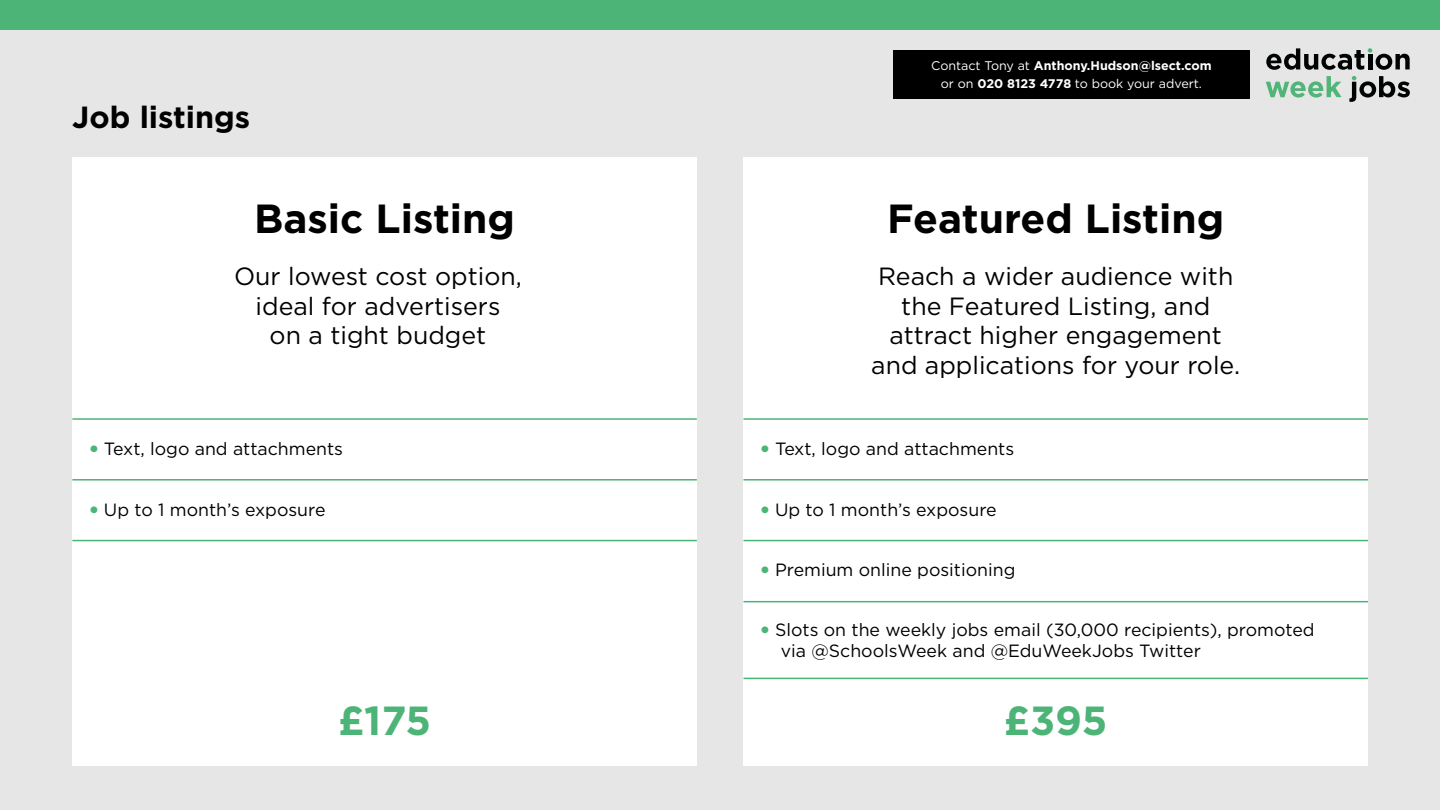
<style>
.page{position:relative;width:1440px;height:810px;background:#e6e6e6}
.page>*{position:absolute;margin:0;border:0;box-sizing:border-box;transform-origin:0 0}
.t1{font:700 40.65px "Gotham HTF";color:#000}
.t2{font:700 40.65px "Gotham HTF";letter-spacing:-.005em;color:#4db478}
.t3{font:700 30.6px "Gotham HTF";color:#000}
.t4{font:24.9px/29.9px "Gotham HTF";color:#000;text-align:center}
.t5{font:17.7px/21.3px "Gotham HTF";color:#000}
.t6{font:700 12.52px/18.1px "Gotham HTF";color:#fff;text-align:center}
.s1{font-weight:400}
.s2{font-family:"Museo Sans 700";color:#4db478}
</style>
<div class="page">
<svg style="left:1266px;top:48px;width:144px;height:22px"></svg>
<svg style="left:1266px;top:76px;width:76px;height:22px"></svg>
<svg style="left:1349px;top:76px;width:61px;height:26px"></svg>
<div style="left:0;top:0;width:1440px;height:30px;background:#4db478"></div>
<div style="left:893px;top:50px;width:357px;height:49px;background:#000"></div>
<div style="left:72px;top:158px;width:625px;height:608px;background:#fff"></div>
<div style="left:743px;top:158px;width:625px;height:608px;background:#fff"></div>
<hr style="left:72px;top:418px;width:625px;height:2px;background:#4db478">
<hr style="left:72px;top:479px;width:625px;height:2px;background:#4db478">
<hr style="left:72px;top:540px;width:625px;height:1px;background:#4db478">
<hr style="left:743px;top:418px;width:625px;height:2px;background:#4db478">
<hr style="left:743px;top:479px;width:625px;height:2px;background:#4db478">
<hr style="left:743px;top:540px;width:625px;height:1px;background:#4db478">
<hr style="left:743px;top:601px;width:625px;height:1px;background:#4db478">
<hr style="left:743px;top:678px;width:625px;height:1px;background:#4db478">
<h2 class="t3" style="left:72px;top:99px;width:179px">Job listings</h2>
<h1 class="t1" style="left:254px;top:196px;width:262px">Basic Listing</h1>
<p class="t6" style="left:931px;top:56px;width:282px"><span class="s1">Contact Tony at</span> Anthony.Hudson@lsect.com <span class="s1">or on</span> 020 8123 4778 <span class="s1">to book your advert.</span></p>
<h1 class="t1" style="left:887px;top:196px;width:339px">Featured Listing</h1>
<h3 class="t4" style="left:234px;top:261px;width:289px">Our lowest cost option, ideal for advertisers<br>on a tight budget</h3>
<h3 class="t4" style="left:871px;top:261px;width:370px">Reach a wider audience with the Featured Listing, and attract higher engagement and applications for your role.</h3>
<p class="t5" style="left:89px;top:438px;width:255px"><span class="s2">∞</span> Text, logo and attachments</p>
<p class="t5" style="left:761px;top:438px;width:255px"><span class="s2">∞</span> Text, logo and attachments</p>
<p class="t5" style="left:89px;top:499px;width:238px"><span class="s2">∞</span> Up to 1 month’s exposure</p>
<p class="t5" style="left:761px;top:499px;width:238px"><span class="s2">∞</span> Up to 1 month’s exposure</p>
<p class="t5" style="left:761px;top:559px;width:256px"><span class="s2">∞</span> Premium online positioning</p>
<p class="t5" style="left:781px;top:618px;width:535px;text-indent:-20px"><span class="s2">∞</span> Slots on the weekly jobs email (30,000 recipients), promoted via @SchoolsWeek and @EduWeekJobs Twitter</p>
<h1 class="t2" style="left:338px;top:697px;width:95px">£175</h1>
<h1 class="t2" style="left:1004px;top:697px;width:105px">£395</h1>
</div>
